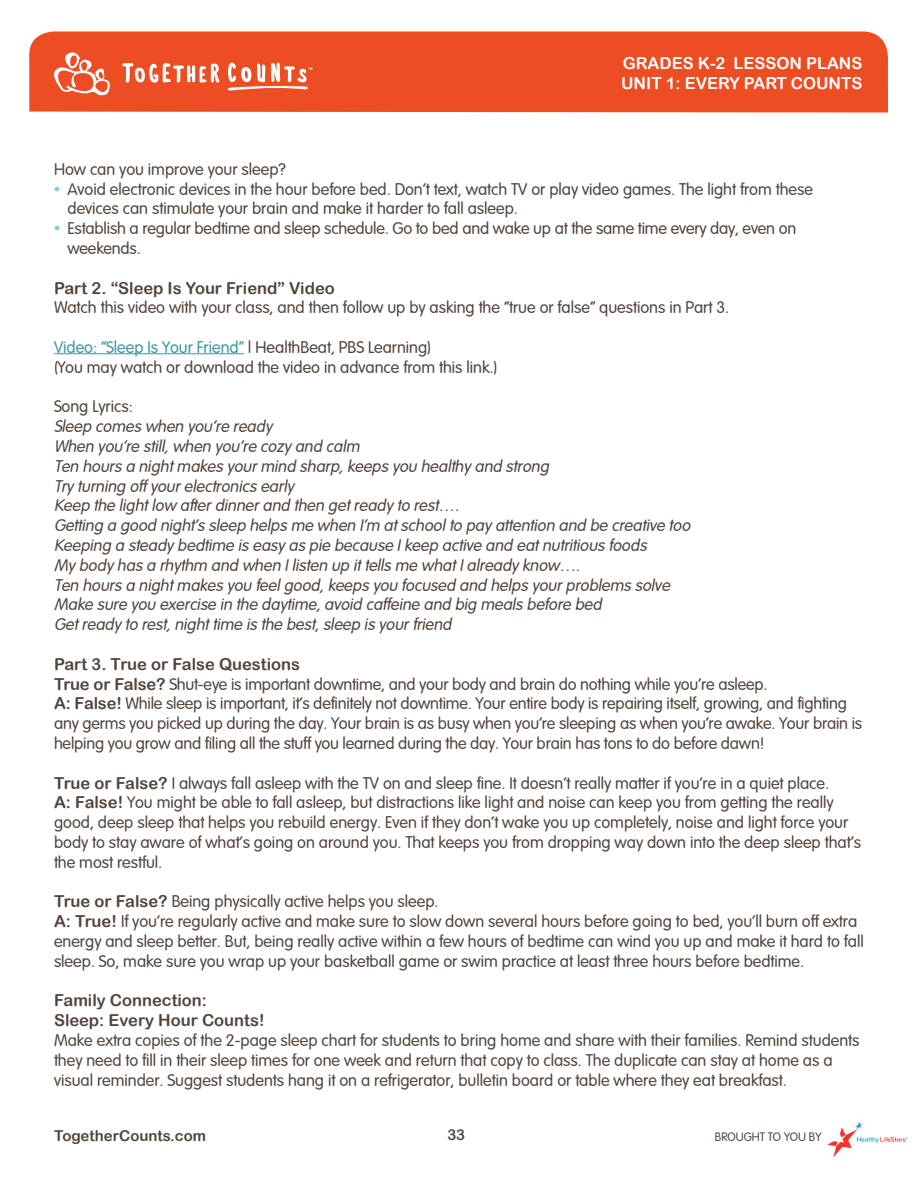
<style>
.page{position:relative;width:918px;height:1188px;background:#fff}
.page>*{position:absolute;margin:0;border:0;box-sizing:border-box;transform-origin:0 0}
.Body{font:16.5px/19.8px "Arial Rounded";color:#52453c}
.Body-2{font:italic 16.5px "Arial Rounded";color:#52453c}
.Body-3{font:16.5px "Arial Rounded MT Bold";color:#52453c}
.Body-4{font:16.5px "Arial Rounded";color:#4196a4}
.t1{font:16.5px/19.8px "Arial Rounded MT Bold";color:#fff}
.t2{font:15px "Arial Rounded MT Bold";color:#52453c}
.t3{font:12px "Arial Rounded";color:#52453c}
.s1{font-family:"Arial Rounded MT Bold";color:#7ed0e0}
.s2{color:#52453c}
.s3{font-family:"Arial Rounded MT Bold"}
</style>
<div class="page">
<div style="left:29px;top:31px;width:859px;height:81px;background:#ec4d23"></div>
<svg style="left:53px;top:52px;width:57px;height:44px"></svg>
<svg style="left:122px;top:63px;width:97px;height:20px"></svg>
<svg style="left:227px;top:63px;width:85px;height:28px"></svg>
<hr style="left:54px;top:354px;width:190px;height:1px;background:#4196a4">
<img style="left:827px;top:1122px;width:81px;height:36px">
<p class="t1" style="left:621px;top:53px;width:243px">GRADES K-2 LESSON PLANS<br>UNIT 1: EVERY PART COUNTS</p>
<p class="Body" style="left:54px;top:158px;width:233px">How can you improve your sleep?</p>
<p class="Body" style="left:68px;top:178px;width:747px;text-indent:-14px"><span class="s1">•</span> Avoid electronic devices in the hour before bed. Don’t text, watch TV or play video games. The light from these devices can stimulate your brain and make it harder to fall asleep.</p>
<p class="Body" style="left:68px;top:217px;width:730px;text-indent:-14px"><span class="s1">•</span> Establish a regular bedtime and sleep schedule. Go to bed and wake up at the same time every day, even on weekends.</p>
<p class="Body-3" style="left:54px;top:278px;width:282px">Part 2. “Sleep Is Your Friend” Video</p>
<p class="Body" style="left:54px;top:296px;width:677px">Watch this video with your class, and then follow up by asking the “true or false” questions in Part 3.</p>
<p class="Body-4" style="left:54px;top:335px;width:378px">Video: “Sleep Is Your Friend” <span class="s2">| HealthBeat, PBS Learning)</span></p>
<p class="Body" style="left:54px;top:356px;width:444px">(You may watch or download the video in advance from this link.)</p>
<p class="Body" style="left:54px;top:395px;width:80px">Song Lyrics:</p>
<p class="Body-2" style="left:54px;top:414px;width:223px">Sleep comes when you’re ready</p>
<p class="Body-2" style="left:54px;top:434px;width:311px">When you’re still,when you’re cozyand calm</p>
<p class="Body-2" style="left:54px;top:454px;width:500px">Ten hours a nightmakes yourmind sharp,keeps you healthyand strong</p>
<p class="Body-2" style="left:54px;top:474px;width:245px">Tryturning offyourelectronics early</p>
<p class="Body-2" style="left:54px;top:493px;width:410px">Keep the lightlow afterdinnerand then getreadyto rest….</p>
<p class="Body-2" style="left:54px;top:513px;width:642px">Getting a good night’s sleep helps me when I’m atschoolto payattention and be creative too</p>
<p class="Body-2" style="left:54px;top:533px;width:598px">Keeping a steadybedtime is easyas pie because Ikeep active and eatnutritious foods</p>
<p class="Body-2" style="left:54px;top:553px;width:531px">Mybodyhas a rhythm and when Ilisten up ittells me whatIalreadyknow….</p>
<p class="Body-2" style="left:54px;top:573px;width:621px">Ten hours a nightmakes you feelgood,keeps you focused and helps yourproblems solve</p>
<p class="Body-2" style="left:54px;top:592px;width:553px">Make sure you exercise in the daytime,avoid caffeine and big meals before bed</p>
<p class="Body-2" style="left:54px;top:612px;width:403px">Getreadyto rest,nighttime is the best,sleep is yourfriend</p>
<p class="Body-3" style="left:54px;top:654px;width:248px">Part 3. True or False Questions</p>
<p class="Body" style="left:54px;top:673px;width:715px"><span class="s3">True or False?</span> Shut-eye is important downtime, and your body and brain do nothing while you’re asleep.</p>
<p class="Body" style="left:54px;top:692px;width:810px"><span class="s3">A: False!</span> While sleep is important, it’s definitely not downtime. Your entire body is repairing itself, growing, and fighting any germs you picked up during the day. Your brain is as busy when you’re sleeping as when you’re awake. Your brain is helping you grow and filing all the stuff you learned during the day. Your brain has tons to do before dawn!</p>
<p class="Body" style="left:54px;top:772px;width:777px"><span class="s3">True or False?</span> I always fall asleep with the TV on and sleep fine. It doesn’t really matter if you’re in a quiet place.</p>
<p class="Body" style="left:54px;top:791px;width:809px"><span class="s3">A: False!</span> You might be able to fall asleep, but distractions like light and noise can keep you from getting the really good, deep sleep that helps you rebuild energy. Even if they don’t wake you up completely, noise and light force your body to stay aware of what’s going on around you. That keeps you from dropping way down into the deep sleep that’s the most restful.</p>
<p class="Body" style="left:54px;top:890px;width:386px"><span class="s3">True or False?</span> Being physically active helps you sleep.</p>
<p class="Body" style="left:54px;top:910px;width:811px"><span class="s3">A: True!</span> If you’re regularly active and make sure to slow down several hours before going to bed, you’ll burn off extra energy and sleep better. But, being really active within a few hours of bedtime can wind you up and make it hard to fall sleep. So, make sure you wrap up your basketball game or swim practice at least three hours before bedtime.</p>
<p class="Body-3" style="left:54px;top:991px;width:155px">Family Connection:</p>
<p class="Body-3" style="left:54px;top:1011px;width:212px">Sleep: Every Hour Counts!</p>
<p class="Body" style="left:54px;top:1029px;width:807px">Make extra copies of the 2-page sleep chart for students to bring home and share with their families. Remind students they need to fill in their sleep times for one week and return that copy to class. The duplicate can stay at home as a visual reminder. Suggest students hang it on a refrigerator, bulletin board or table where they eat breakfast.</p>
<p class="t2" style="left:54px;top:1127px;width:154px">TogetherCounts.com</p>
<p class="t2" style="left:447px;top:1126px;width:19px">33</p>
<p class="t3" style="left:715px;top:1128px;width:108px">BROUGHT TO YOU BY</p>
</div>
